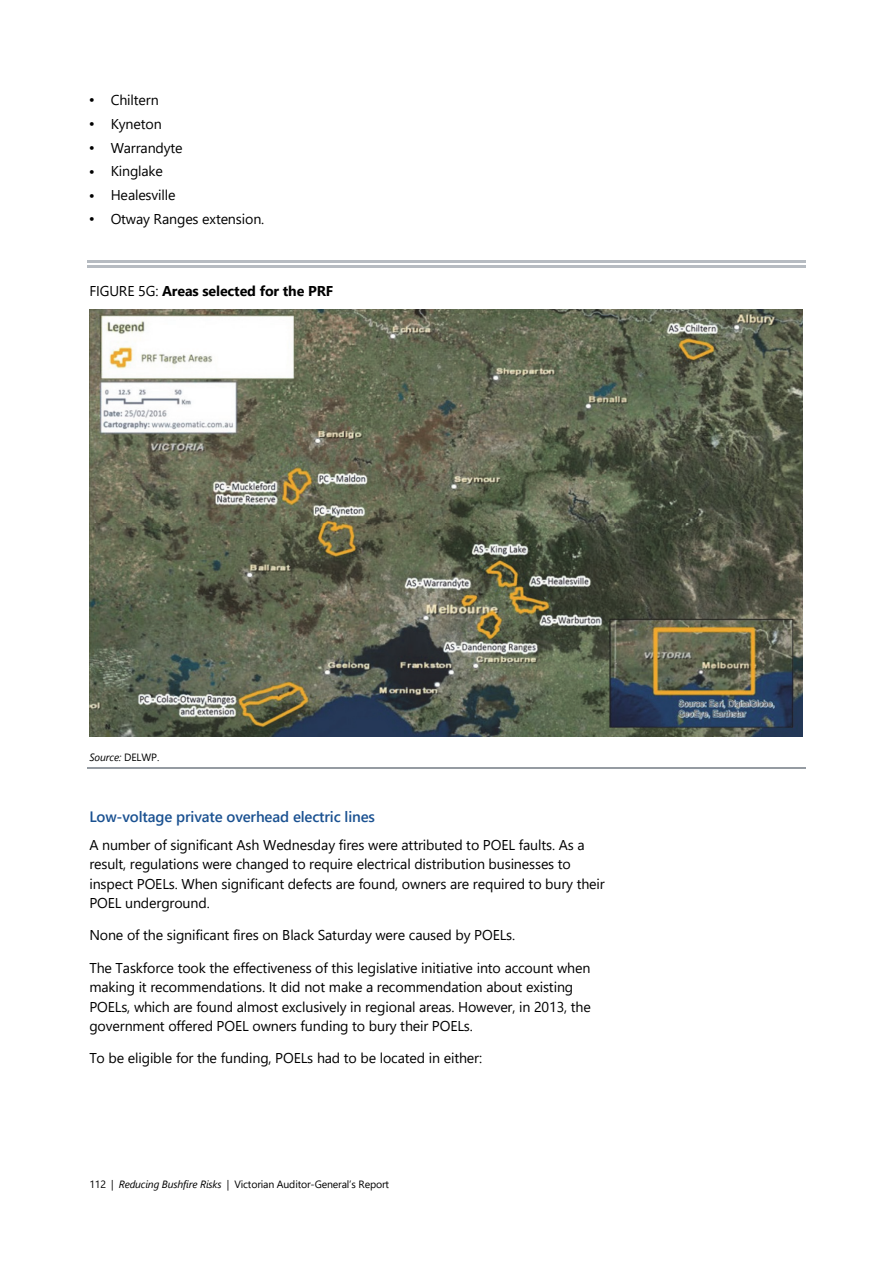
<style>
.page{position:relative;width:893px;height:1263px;background:#fff}
.page>*{position:absolute;margin:0;border:0;box-sizing:border-box;transform-origin:0 0}
.t1{font:600 15px "Segoe UI";letter-spacing:-.01em;color:#1a5191}
.t2{font:14.25px/19.5px "Segoe UI";letter-spacing:-.01em;color:#000}
.t3{font:700 14.25px "Segoe UI";letter-spacing:-.01em;color:#000}
.t4{font:10.5px "Segoe UI";letter-spacing:-.015em;color:#000}
.t5{font:italic 10.5px "Segoe UI";letter-spacing:-.01em;color:#000}
.s1{font-weight:400}
.s2{font-style:normal}
.s3{font-style:italic}
</style>
<div class="page">
<hr style="left:87px;top:265px;width:719px;height:3px;background:#b6bbc1">
<hr style="left:87px;top:261px;width:719px;height:2px;background:#b6bbc1">
<hr style="left:87px;top:768px;width:719px;height:1px;background:#959ba2">
<img style="left:89px;top:310px;width:713px;height:427px">
<p class="t2" style="left:89px;top:90px;width:71px">• Chiltern</p>
<p class="t2" style="left:89px;top:113px;width:74px">• Kyneton</p>
<p class="t2" style="left:89px;top:137px;width:95px">• Warrandyte</p>
<p class="t2" style="left:89px;top:161px;width:75px">• Kinglake</p>
<p class="t2" style="left:89px;top:185px;width:88px">• Healesville</p>
<p class="t2" style="left:89px;top:208px;width:176px">• Otway Ranges extension.</p>
<p class="t3" style="left:89px;top:280px;width:245px"><span class="s1">FIGURE 5G:</span> Areas selected for the PRF</p>
<p class="t5" style="left:89px;top:750px;width:71px">Source: <span class="s2">DELWP.</span></p>
<p class="t1" style="left:89px;top:805px;width:287px">Low-voltage private overhead electric lines</p>
<p class="t2" style="left:89px;top:834px;width:517px">A number of significant Ash Wednesday fires were attributed to POEL faults. As a result, regulations were changed to require electrical distribution businesses to inspect POELs. When significant defects are found, owners are required to bury their POEL underground.</p>
<p class="t2" style="left:89px;top:925px;width:427px">None of the significant fires on Black Saturday were caused by POELs.</p>
<p class="t2" style="left:89px;top:957px;width:503px">The Taskforce took the effectiveness of this legislative initiative into account when making it recommendations. It did not make a recommendation about existing POELs, which are found almost exclusively in regional areas. However, in 2013, the government offered POEL owners funding to bury their POELs.</p>
<p class="t2" style="left:89px;top:1048px;width:394px">To be eligible for the funding, POELs had to be located in either:</p>
<p class="t4" style="left:89px;top:1177px;width:301px">112 | <span class="s3">Reducing Bushfire Risks</span> | Victorian Auditor-General’s Report</p>
</div>
